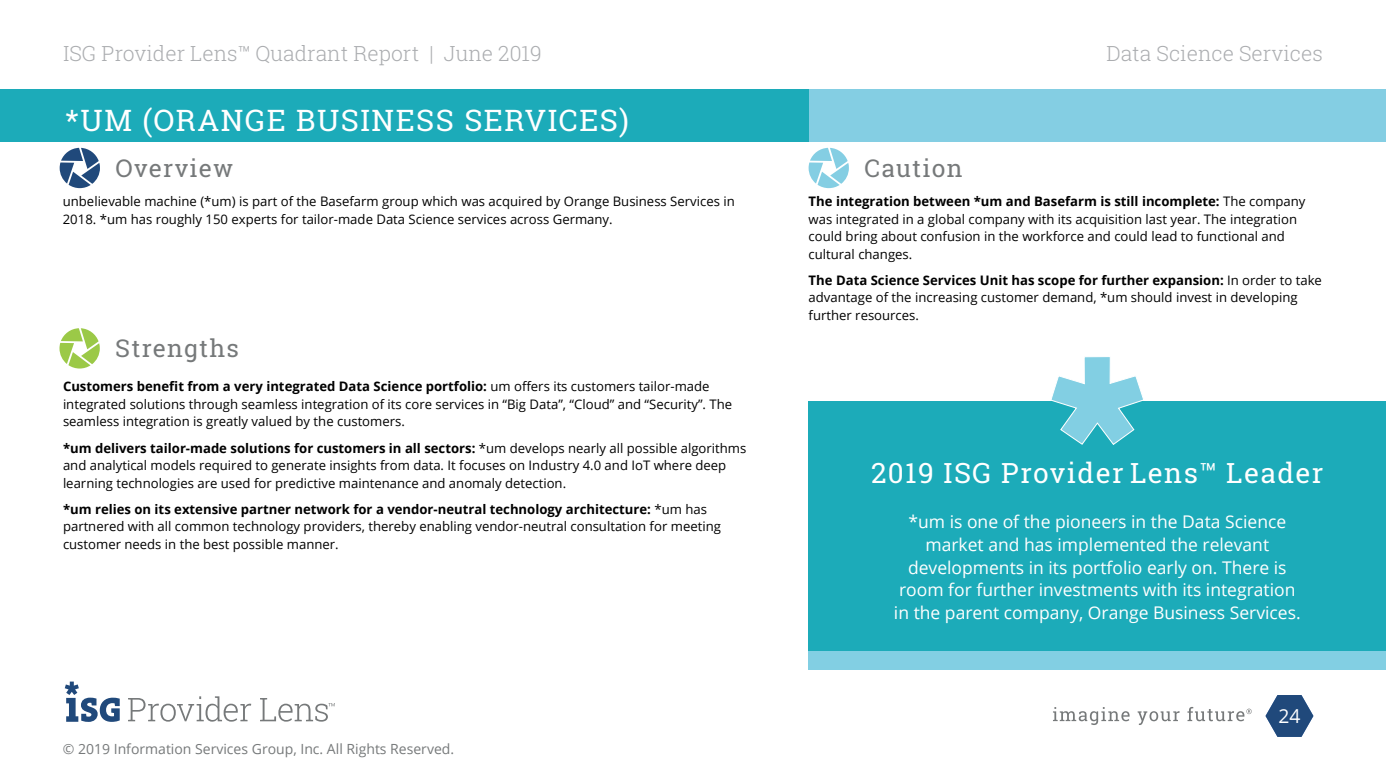
<style>
.page{position:relative;width:1386px;height:780px;background:#fff}
.page>*{position:absolute;margin:0;border:0;box-sizing:border-box;transform-origin:0 0}
.Body_Copy{font:29.75px "Roboto Slab";letter-spacing:.05em;color:#fff}
.Section_Title_Midtex{font:28px "Roboto Slab";letter-spacing:.05em;color:#fff}
.Body_Copy-2{font:24.5px "Roboto Slab";letter-spacing:.05em;color:#76797a}
.t1{font:300 21px "Roboto Slab";color:#abadb0}
.t2{font:19.25px "Open Sans";color:#fff}
.Body_Copy-3{font:17.5px/22.8px "Open Sans";color:#fff;text-align:center}
.t3{font:14px "Open Sans";color:#76797a}
.Body_Copy-4{font:13.12px/17.5px "Open Sans";color:#000}
.s1{font-weight:700}
</style>
<div class="page">
<svg style="left:1053px;top:707px;width:77px;height:18px"></svg>
<svg style="left:1138px;top:711px;width:42px;height:14px"></svg>
<svg style="left:1187px;top:707px;width:65px;height:14px"></svg>
<svg style="left:128px;top:696px;width:123px;height:25px"></svg>
<svg style="left:260px;top:698px;width:75px;height:23px"></svg>
<svg style="left:65px;top:681px;width:55px;height:41px"></svg>
<svg style="left:1266px;top:695px;width:47px;height:42px"></svg>
<div style="left:809px;top:89px;width:577px;height:53px;background:#84cee3"></div>
<div style="left:0;top:89px;width:809px;height:53px;background:#1cabb9"></div>
<div style="left:809px;top:401px;width:577px;height:250px;background:#1cabb9"></div>
<div style="left:809px;top:651px;width:577px;height:18px;background:#82cfe3"></div>
<svg style="left:809px;top:148px;width:40px;height:40px"></svg>
<svg style="left:59px;top:328px;width:41px;height:40px"></svg>
<svg style="left:60px;top:148px;width:40px;height:40px"></svg>
<svg style="left:1051px;top:357px;width:92px;height:88px"></svg>
<p class="t1" style="left:63px;top:39px;width:480px">ISG Provider Lens™ Quadrant Report | June 2019</p>
<p class="Body_Copy" style="left:65px;top:100px;width:565px">*UM (ORANGE BUSINESS SERVICES)</p>
<p class="Body_Copy-2" style="left:116px;top:151px;width:120px">Overview</p>
<p class="Body_Copy-4" style="left:63px;top:192px;width:673px">unbelievable machine (*um) is part of the Basefarm group which was acquired by Orange Business Services in<br>2018. *um has roughly 150 experts for tailor-made Data Science services across Germany.</p>
<p class="Body_Copy-2" style="left:115px;top:331px;width:125px">Strengths</p>
<p class="Body_Copy-4" style="left:63px;top:377px;width:671px"><span class="s1">Customers benefit from a very integrated Data Science portfolio:</span> um offers its customers tailor-made integrated solutions through seamless integration of its core services in “Big Data”, “Cloud” and “Security”. The seamless integration is greatly valued by the customers.</p>
<p class="Body_Copy-4" style="left:63px;top:439px;width:685px"><span class="s1">*um delivers tailor-made solutions for customers in all sectors:</span> *um develops nearly all possible algorithms and analytical models required to generate insights from data. It focuses on Industry 4.0 and IoT where deep learning technologies are used for predictive maintenance and anomaly detection.</p>
<p class="Body_Copy-4" style="left:63px;top:500px;width:659px"><span class="s1">*um relies on its extensive partner network for a vendor-neutral technology architecture:</span> *um has partnered with all common technology providers, thereby enabling vendor-neutral consultation for meeting customer needs in the best possible manner.</p>
<p class="t3" style="left:63px;top:739px;width:393px">© 2019 Information Services Group, Inc. All Rights Reserved.</p>
<p class="Body_Copy-2" style="left:864px;top:151px;width:100px">Caution</p>
<p class="t1" style="left:1106px;top:39px;width:218px">Data Science Services</p>
<p class="Body_Copy-4" style="left:809px;top:192px;width:498px"><span class="s1">The integration between *um and Basefarm is still incomplete:</span> The company was integrated in a global company with its acquisition last year. The integration could bring about confusion in the workforce and could lead to functional and cultural changes.</p>
<p class="Body_Copy-4" style="left:809px;top:271px;width:515px"><span class="s1">The Data Science Services Unit has scope for further expansion:</span> In order to take advantage of the increasing customer demand, *um should invest in developing further resources.</p>
<p class="Section_Title_Midtex" style="left:871px;top:454px;width:454px">2019 ISG Provider Lens™ Leader</p>
<p class="Body_Copy-3" style="left:894px;top:510px;width:408px">*um is one of the pioneers in the Data Science market and has implemented the relevant developments in its portfolio early on. There is room for further investments with its integration in the parent company, Orange Business Services.</p>
<h3 class="t2" style="left:1279px;top:701px;width:24px">24</h3>
</div>
